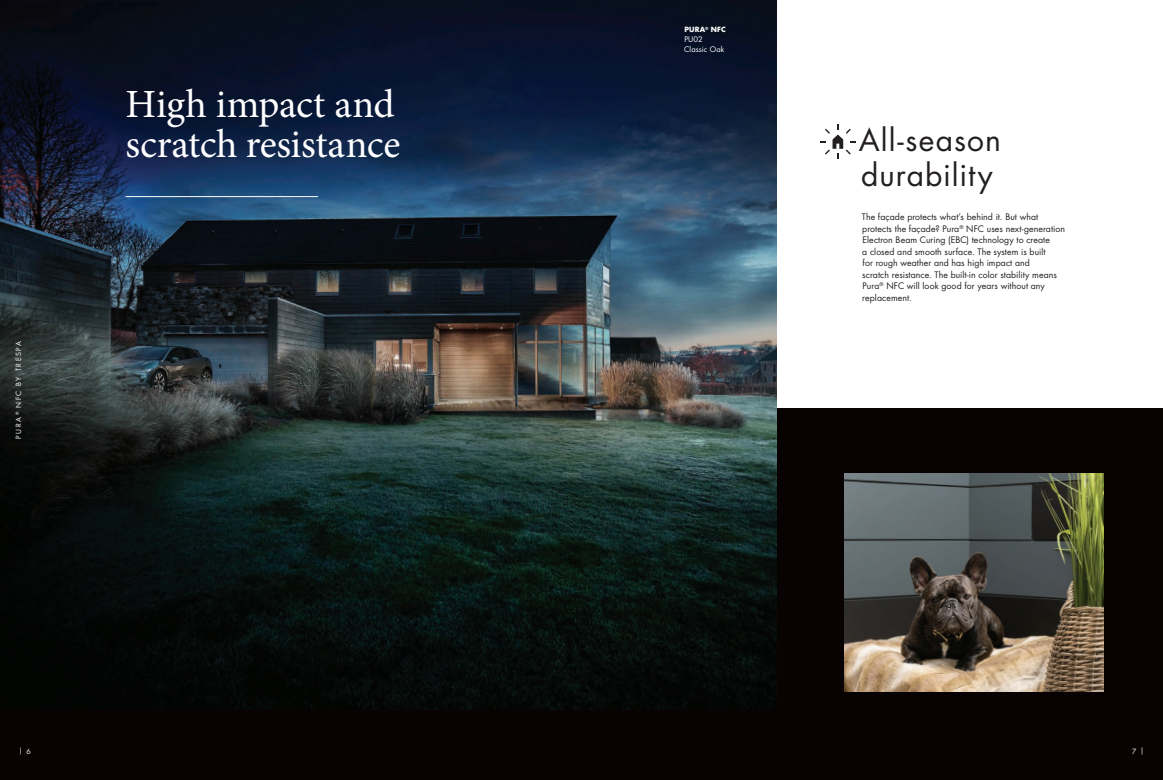
<style>
.page{position:relative;width:1163px;height:780px;background:#fff}
.page>*{position:absolute;margin:0;border:0;box-sizing:border-box;transform-origin:0 0}
.t1{font:40px/40px "Minion Pro";letter-spacing:-.005em;color:#fff}
.t2{font:30px "Futura Std";letter-spacing:.035em;color:#231f20}
.PLATTE_TEKST{font:8.8px/11.5px "Futura Std";letter-spacing:.005em;color:#231f20}
.PLATTE_TEKST-2{font:7.5px/10px "Futura Std";letter-spacing:.01em;color:#fff}
.t3{font:7px "Futura Std";letter-spacing:.21em;color:#fff}
.PLATTE_TEKST-3{font:700 7px "Futura Std";letter-spacing:.02em;color:#fff}
</style>
<div class="page">
<div style="left:0;top:408px;width:1162px;height:372px;background:#080302"></div>
<img style="left:0;top:0;width:775px;height:709px">
<div style="left:267px;top:420px;width:12px;height:7px;background:#252525"></div>
<img style="left:844px;top:473px;width:258px;height:219px">
<hr style="left:126px;top:196px;width:192px;height:1px;background:#fff">
<svg style="left:820px;top:124px;width:35px;height:35px"></svg>
<p class="t3" style="left:14px;top:438px;width:99px;rotate:-90deg">PURA <sup>®</sup> NFC BY TRESPA</p>
<p class="t1" style="left:126px;top:84px;width:276px">High impact and scratch resistance</p>
<p class="PLATTE_TEKST-3" style="left:684px;top:25px;width:43px">PURA<sup>®</sup> NFC</p>
<p class="PLATTE_TEKST-2" style="left:684px;top:35px;width:42px">PU02<br>Classic Oak</p>
<p class="t2" style="left:858px;top:121px;width:144px">All-season</p>
<p class="t2" style="left:861px;top:155px;width:133px">durability</p>
<p class="PLATTE_TEKST" style="left:861px;top:211px;width:205px">The façade protects what’s behind it. But what protects the façade? Pura<sup>®</sup> NFC uses next-generation Electron Beam Curing (EBC) technology to create<br>a closed and smooth surface. The system is built<br>for rough weather and has high impact and<br>scratch resistance. The built-in color stability means Pura<sup>®</sup> NFC will look good for years without any replacement.</p>
<p class="t3" style="left:19px;top:746px;width:5px">|</p>
<p class="t3" style="left:1139px;top:746px;width:5px">|</p>
<p class="t3" style="left:27px;top:746px;width:6px">6</p>
<p class="t3" style="left:1131px;top:746px;width:6px">7</p>
</div>
